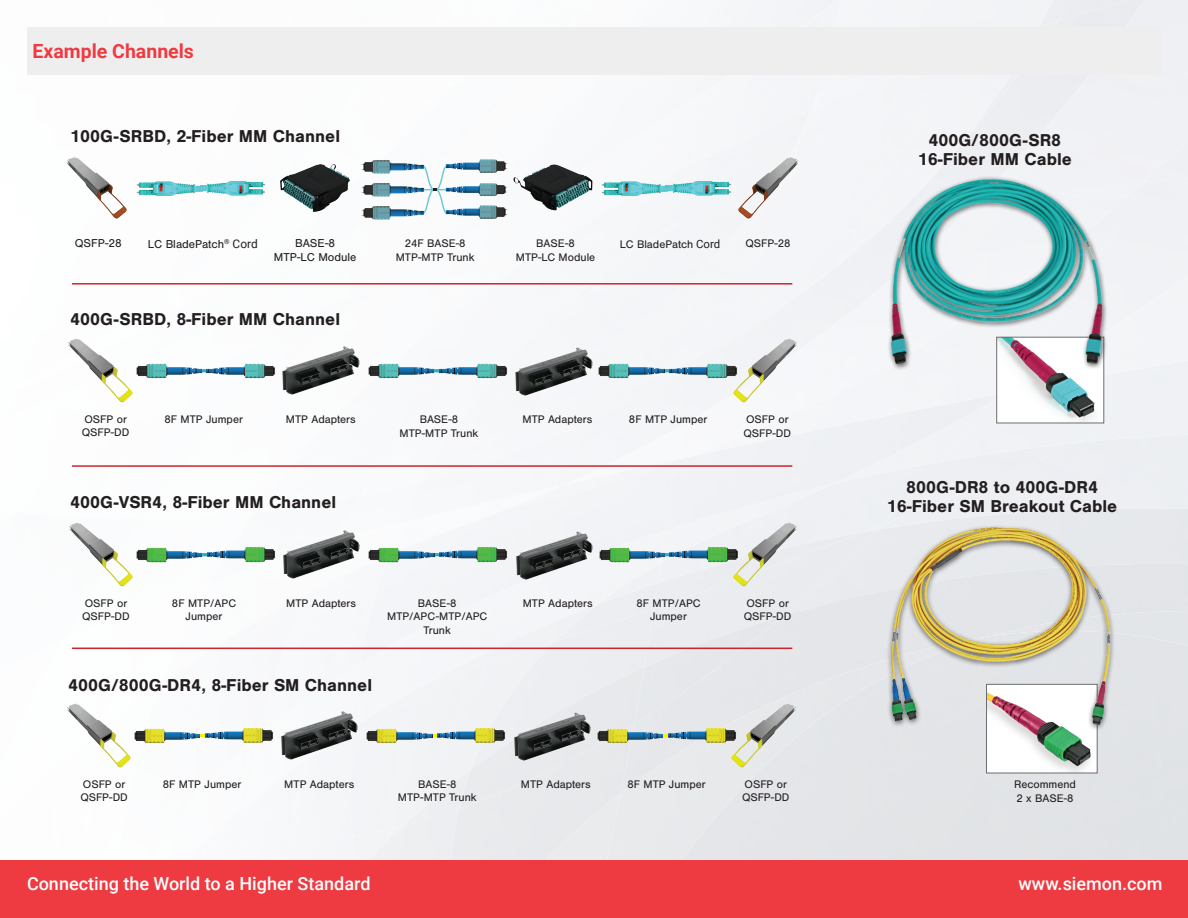
<style>
.page{position:relative;width:1188px;height:918px;background:#fff}
.page>*{position:absolute;margin:0;border:0;box-sizing:border-box;transform-origin:0 0}
.t1{font:700 19.5px "Roboto";color:#ee3a41}
.t2{font:500 18px "Roboto";color:#fff}
.t3{font:700 17.85px/19.8px "Nimbus San";color:#231f20;text-align:center}
.t4{font:11.85px/13.8px "Nimbus San";color:#231f20;text-align:center}
.t5{font:11.4px/13.6px "Nimbus San";color:#231f20}
.s1{font-family:"Roboto"}
</style>
<div class="page">
<div style="left:1078px;top:508px;width:110px;height:56px;background:#e6e8ec"></div>
<div style="left:991px;top:793px;width:197px;height:68px;background:#e1e3e6"></div>
<div style="left:634px;top:636px;width:357px;height:225px;background:#e3e5e8"></div>
<div style="left:1120px;top:611px;width:68px;height:39px;background:#e3e6e9"></div>
<div style="left:998px;top:462px;width:80px;height:59px;background:#edeff3"></div>
<div style="left:998px;top:393px;width:190px;height:69px;background:#eff1f4"></div>
<div style="left:1143px;top:266px;width:45px;height:127px;background:#f2f4f7"></div>
<img style="left:0;top:860px;width:117px;height:1px">
<img style="left:120px;top:860px;width:119px;height:1px">
<div style="left:239px;top:837px;width:117px;height:24px;background:#f6f7f8"></div>
<img style="left:459px;top:809px;width:175px;height:52px">
<div style="left:485px;top:809px;width:136px;height:52px;background:#e9eaec"></div>
<div style="left:356px;top:837px;width:103px;height:24px;background:#efeff1"></div>
<div style="left:674px;top:583px;width:203px;height:84px;background:#e5e6e9"></div>
<div style="left:674px;top:616px;width:110px;height:108px;background:#e6e7ea"></div>
<div style="left:1059px;top:0;width:23px;height:163px;background:#eff1f4"></div>
<div style="left:696px;top:110px;width:363px;height:64px;background:#f0f2f5"></div>
<div style="left:811px;top:0;width:249px;height:110px;background:#f3f4f7"></div>
<div style="left:707px;top:75px;width:332px;height:108px;background:#f3f5f7"></div>
<div style="left:691px;top:460px;width:307px;height:123px;background:#eef0f3"></div>
<div style="left:683px;top:484px;width:150px;height:48px;background:#eff1f4"></div>
<div style="left:833px;top:460px;width:159px;height:24px;background:#eef0f3"></div>
<div style="left:691px;top:183px;width:452px;height:277px;background:#f2f3f6"></div>
<div style="left:691px;top:225px;width:181px;height:138px;background:#f4f5f8"></div>
<div style="left:674px;top:532px;width:189px;height:77px;background:#eaebee"></div>
<img style="left:353px;top:764px;width:202px;height:73px">
<img style="left:239px;top:837px;width:3px;height:7px">
<div style="left:242px;top:765px;width:111px;height:80px;background:#f6f7f9"></div>
<div style="left:459px;top:764px;width:185px;height:45px;background:#e8eaec"></div>
<div style="left:404px;top:770px;width:67px;height:56px;background:#eff0f2"></div>
<div style="left:667px;top:0;width:29px;height:282px;background:#f6f8f9"></div>
<div style="left:629px;top:220px;width:56px;height:47px;background:#f4f6f8"></div>
<div style="left:364px;top:544px;width:310px;height:220px;background:#eeeff2"></div>
<img style="left:389px;top:544px;width:276px;height:160px">
<div style="left:260px;top:594px;width:129px;height:132px;background:#f6f8fa"></div>
<img style="left:364px;top:544px;width:35px;height:50px">
<img style="left:265px;top:663px;width:95px;height:63px">
<div style="left:422px;top:513px;width:143px;height:16px;background:#f4f6f8"></div>
<div style="left:255px;top:267px;width:436px;height:246px;background:#f6f7f9"></div>
<img style="left:255px;top:483px;width:29px;height:15px">
<div style="left:498px;top:279px;width:193px;height:171px;background:#f4f6f8"></div>
<img style="left:360px;top:481px;width:80px;height:15px">
<div style="left:555px;top:583px;width:103px;height:59px;background:#eceef1"></div>
<div style="left:433px;top:604px;width:165px;height:76px;background:#f2f3f5"></div>
<img style="left:255px;top:279px;width:243px;height:202px">
<img style="left:419px;top:279px;width:161px;height:16px">
<img style="left:255px;top:281px;width:134px;height:59px">
<img style="left:544px;top:289px;width:34px;height:6px">
<img style="left:68px;top:340px;width:351px;height:143px">
<img style="left:330px;top:295px;width:262px;height:128px">
<img style="left:68px;top:390px;width:187px;height:84px">
<img style="left:446px;top:297px;width:129px;height:93px">
<svg style="left:202px;top:369px;width:5px;height:3px"></svg>
<img style="left:133px;top:361px;width:69px;height:20px">
<img style="left:207px;top:361px;width:66px;height:20px">
<img style="left:732px;top:338px;width:65px;height:65px">
<img style="left:69px;top:338px;width:64px;height:65px">
<svg style="left:426px;top:175px;width:18px;height:30px"></svg>
<img style="left:441px;top:159px;width:67px;height:16px">
<img style="left:361px;top:205px;width:67px;height:15px">
<img style="left:439px;top:182px;width:69px;height:16px">
<img style="left:361px;top:181px;width:69px;height:16px">
<img style="left:442px;top:205px;width:66px;height:14px">
<img style="left:361px;top:160px;width:68px;height:15px">
<img style="left:737px;top:156px;width:64px;height:64px">
<img style="left:67px;top:157px;width:60px;height:62px">
<img style="left:513px;top:164px;width:80px;height:47px">
<img style="left:280px;top:164px;width:70px;height:48px">
<img style="left:136px;top:181px;width:64px;height:15px">
<img style="left:601px;top:174px;width:133px;height:29px">
<img style="left:200px;top:181px;width:66px;height:15px">
<img style="left:273px;top:343px;width:93px;height:58px">
<img style="left:506px;top:341px;width:93px;height:61px">
<svg style="left:434px;top:369px;width:5px;height:3px"></svg>
<img style="left:362px;top:361px;width:72px;height:20px">
<img style="left:439px;top:361px;width:71px;height:20px">
<svg style="left:664px;top:369px;width:6px;height:3px"></svg>
<img style="left:593px;top:361px;width:71px;height:20px">
<img style="left:670px;top:361px;width:70px;height:20px">
<svg style="left:202px;top:553px;width:5px;height:3px"></svg>
<img style="left:136px;top:547px;width:66px;height:18px">
<img style="left:207px;top:546px;width:66px;height:19px">
<img style="left:732px;top:522px;width:65px;height:65px">
<img style="left:69px;top:522px;width:64px;height:65px">
<img style="left:273px;top:527px;width:93px;height:58px">
<img style="left:506px;top:525px;width:93px;height:61px">
<svg style="left:434px;top:553px;width:5px;height:3px"></svg>
<img style="left:363px;top:545px;width:71px;height:20px">
<img style="left:439px;top:545px;width:71px;height:20px">
<svg style="left:665px;top:553px;width:5px;height:3px"></svg>
<img style="left:593px;top:545px;width:72px;height:20px">
<img style="left:670px;top:545px;width:71px;height:20px">
<svg style="left:200px;top:734px;width:5px;height:3px"></svg>
<img style="left:134px;top:726px;width:66px;height:20px">
<img style="left:205px;top:726px;width:66px;height:20px">
<img style="left:730px;top:703px;width:65px;height:65px">
<img style="left:67px;top:703px;width:64px;height:65px">
<img style="left:271px;top:708px;width:93px;height:57px">
<img style="left:504px;top:706px;width:94px;height:61px">
<svg style="left:432px;top:734px;width:6px;height:3px"></svg>
<img style="left:361px;top:726px;width:71px;height:20px">
<img style="left:438px;top:726px;width:70px;height:20px">
<svg style="left:663px;top:734px;width:5px;height:3px"></svg>
<img style="left:591px;top:726px;width:72px;height:20px">
<img style="left:668px;top:726px;width:71px;height:20px">
<div style="left:0;top:861px;width:1188px;height:57px;background:#ee3a41"></div>
<img style="left:998px;top:371px;width:104px;height:50px">
<div style="left:996px;top:337px;width:108px;height:86px;border:1px solid #6c6d70"></div>
<img style="left:872px;top:168px;width:245px;height:202px">
<img style="left:988px;top:731px;width:104px;height:40px">
<div style="left:986px;top:684px;width:112px;height:89px;border:1px solid #6c6d70"></div>
<div style="left:886px;top:525px;width:229px;height:206px;background:#231f20;opacity:.71"></div>
<img style="left:879px;top:521px;width:241px;height:204px">
<hr style="left:72px;top:283px;width:720px;height:2px;background:#d1232a">
<hr style="left:72px;top:465px;width:720px;height:2px;background:#d1232a">
<hr style="left:72px;top:648px;width:720px;height:1px;background:#d1232a">
<div style="left:27px;top:27px;width:1134px;height:48px;background:#eeeeef"></div>
<h1 class="t1" style="left:33px;top:37px;width:163px">Example Channels</h1>
<h3 class="t3" style="left:70px;top:126px;width:271px">100G-SRBD, 2-Fiber MM Channel</h3>
<p class="t5" style="left:620px;top:237px;width:102px">LC BladePatch <span class="s1">Cord</span></p>
<p class="t4" style="left:148px;top:238px;width:112px">LC BladePatch<sup>®</sup> <span class="s1">Cord</span></p>
<p class="t4" style="left:75px;top:237px;width:49px">QSFP-28</p>
<p class="t5" style="left:746px;top:237px;width:47px">QSFP-28</p>
<p class="t4" style="left:274px;top:237px;width:84px">BASE-8<br>MTP-LC Module</p>
<p class="t5" style="left:396px;top:237px;width:80px;text-align:center">24F BASE-8<br>MTP-MTP Trunk</p>
<p class="t5" style="left:516px;top:237px;width:81px;text-align:center">BASE-8<br>MTP-LC Module</p>
<h3 class="t3" style="left:70px;top:309px;width:271px">400G-SRBD, 8-Fiber MM Channel</h3>
<p class="t5" style="left:400px;top:412px;width:80px;text-align:center">BASE-8<br>MTP-MTP Trunk</p>
<p class="t5" style="left:82px;top:412px;width:49px">OSFP or<br>QSFP-DD</p>
<p class="t5" style="left:744px;top:412px;width:49px">OSFP or<br>QSFP-DD</p>
<p class="t5" style="left:164px;top:412px;width:80px">8F MTP Jumper</p>
<p class="t5" style="left:629px;top:412px;width:80px">8F MTP Jumper</p>
<p class="t5" style="left:286px;top:412px;width:71px">MTP Adapters</p>
<p class="t5" style="left:522px;top:412px;width:71px">MTP Adapters</p>
<h3 class="t3" style="left:70px;top:492px;width:268px">400G-VSR4, 8-Fiber MM Channel</h3>
<p class="t5" style="left:82px;top:596px;width:49px">OSFP or<br>QSFP-DD</p>
<p class="t5" style="left:744px;top:596px;width:49px">OSFP or<br>QSFP-DD</p>
<p class="t5" style="left:172px;top:596px;width:66px;text-align:center">8F MTP/APC<br>Jumper</p>
<p class="t5" style="left:636px;top:596px;width:66px;text-align:center">8F MTP/APC<br>Jumper</p>
<p class="t5" style="left:286px;top:596px;width:71px">MTP Adapters</p>
<p class="t5" style="left:418px;top:596px;width:40px">BASE-8</p>
<p class="t5" style="left:523px;top:596px;width:71px">MTP Adapters</p>
<p class="t5" style="left:387px;top:610px;width:102px;text-align:center">MTP/APC-MTP/APC<br>Trunk</p>
<h3 class="t3" style="left:68px;top:675px;width:305px">400G/800G-DR4, 8-Fiber SM Channel</h3>
<p class="t5" style="left:80px;top:777px;width:49px">OSFP or<br>QSFP-DD</p>
<p class="t5" style="left:742px;top:777px;width:49px">OSFP or<br>QSFP-DD</p>
<p class="t5" style="left:163px;top:777px;width:80px">8F MTP Jumper</p>
<p class="t5" style="left:284px;top:777px;width:71px">MTP Adapters</p>
<p class="t5" style="left:418px;top:777px;width:40px">BASE-8</p>
<p class="t5" style="left:521px;top:777px;width:71px">MTP Adapters</p>
<p class="t5" style="left:627px;top:777px;width:80px">8F MTP Jumper</p>
<p class="t5" style="left:398px;top:791px;width:80px">MTP-MTP Trunk</p>
<h3 class="t3" style="left:918px;top:130px;width:155px">400G/800G-SR8<br>16-Fiber MM Cable</h3>
<h3 class="t3" style="left:887px;top:477px;width:232px">800G-DR8 to 400G-DR4<br>16-Fiber SM Breakout Cable</h3>
<p class="t5" style="left:1014px;top:777px;width:63px">Recommend<br>2 x BASE-8</p>
<h2 class="t2" style="left:27px;top:871px;width:345px">Connecting the World to a Higher Standard</h2>
<h2 class="t2" style="left:1019px;top:871px;width:145px">www.siemon.com</h2>
</div>
